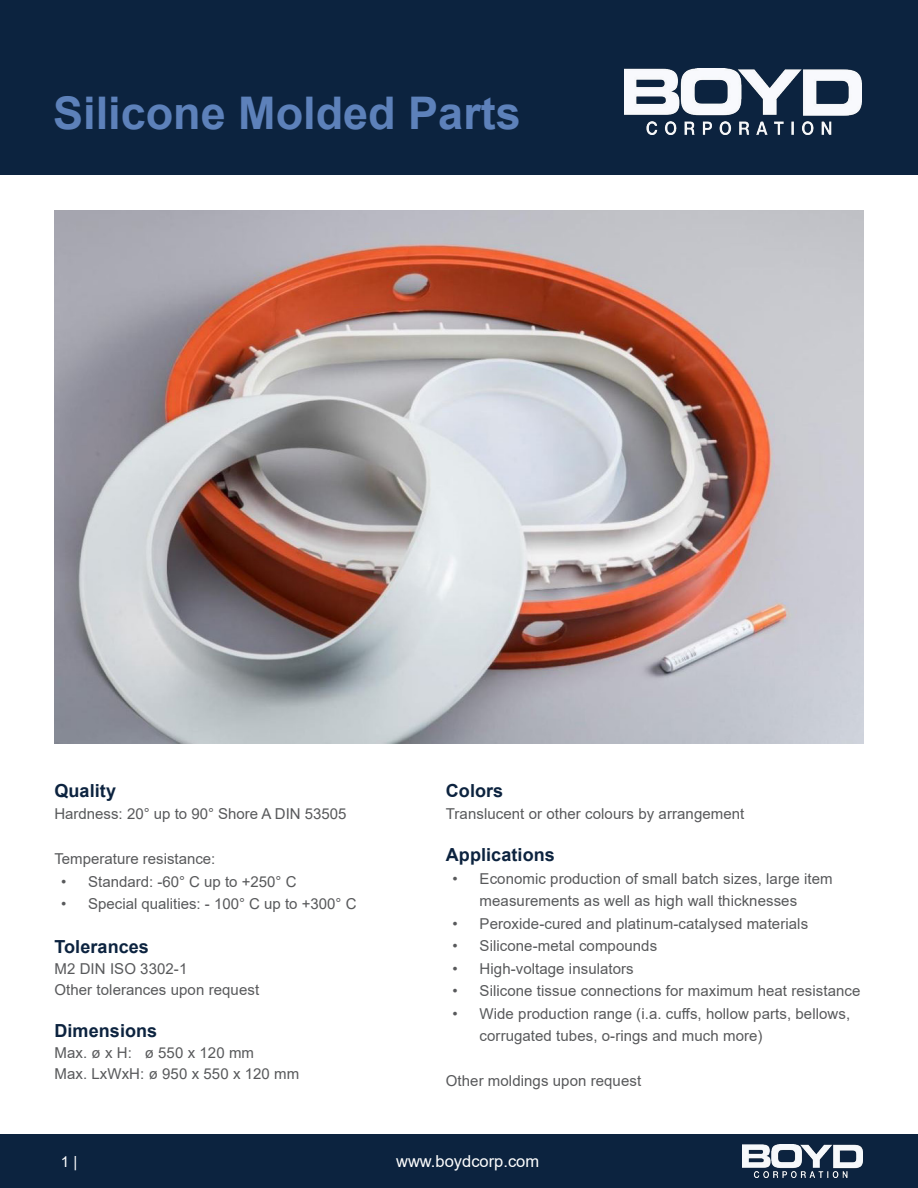
<style>
.page{position:relative;width:918px;height:1188px;background:#fff}
.page>*{position:absolute;margin:0;border:0;box-sizing:border-box;transform-origin:0 0}
.t1{font:700 45px "Arial";color:#5d81ba}
.t2{font:700 18px "Arial";letter-spacing:.005em;color:#0c233f}
.t3{font:16.5px "Arial";color:#fff}
.t4{font:15px/22.5px "Arial";letter-spacing:.005em;color:#58595b}
.t5{font:15px "Arial";color:#fff}
</style>
<div class="page">
<div style="left:0;top:0;width:918px;height:175px;background:#0c233f"></div>
<img style="left:624px;top:68px;width:238px;height:66px">
<div style="left:0;top:1134px;width:918px;height:54px;background:#0c233f"></div>
<img style="left:742px;top:1145px;width:121px;height:33px">
<img style="left:54px;top:211px;width:810px;height:533px">
<h1 class="t1" style="left:53px;top:82px;width:469px">Silicone Molded Parts</h1>
<p class="t2" style="left:54px;top:778px;width:63px">Quality</p>
<p class="t4" style="left:54px;top:803px;width:294px">Hardness: 20° up to 90° Shore A DIN 53505</p>
<p class="t4" style="left:54px;top:848px;width:162px">Temperature resistance:</p>
<p class="t4" style="left:61px;top:870px;width:237px">• Standard: -60° C up to +250° C</p>
<p class="t4" style="left:61px;top:893px;width:297px">• Special qualities: - 100° C up to +300° C</p>
<p class="t2" style="left:54px;top:934px;width:96px">Tolerances</p>
<p class="t4" style="left:54px;top:958px;width:206px;line-height:21px">M2 DIN ISO 3302-1<br>Other tolerances upon request</p>
<p class="t2" style="left:54px;top:1018px;width:104px">Dimensions</p>
<p class="t4" style="left:54px;top:1042px;width:246px;line-height:21px">Max. ø x H: ø 550 x 120 mm<br>Max. LxWxH: ø 950 x 550 x 120 mm</p>
<p class="t2" style="left:446px;top:778px;width:59px">Colors</p>
<p class="t4" style="left:446px;top:803px;width:300px">Translucent or other colours by arrangement</p>
<p class="t2" style="left:446px;top:842px;width:111px">Applications</p>
<p class="t4" style="left:453px;top:867px;width:382px;text-align:center">• Economic production of small batch sizes, large item measurements as well as high wall thicknesses</p>
<p class="t4" style="left:453px;top:912px;width:357px">• Peroxide-cured and platinum-catalysed materials</p>
<p class="t4" style="left:453px;top:935px;width:206px">• Silicone-metal compounds</p>
<p class="t4" style="left:453px;top:957px;width:183px">• High-voltage insulators</p>
<p class="t4" style="left:453px;top:980px;width:409px">• Silicone tissue connections for maximum heat resistance</p>
<p class="t4" style="left:480px;top:1002px;width:372px;text-indent:-27px">• Wide production range (i.a. cuffs, hollow parts, bellows, corrugated tubes, o-rings and much more)</p>
<p class="t4" style="left:446px;top:1070px;width:197px">Other moldings upon request</p>
<p class="t5" style="left:61px;top:1151px;width:18px">1 |</p>
<p class="t3" style="left:396px;top:1150px;width:145px">www.boydcorp.com</p>
</div>
